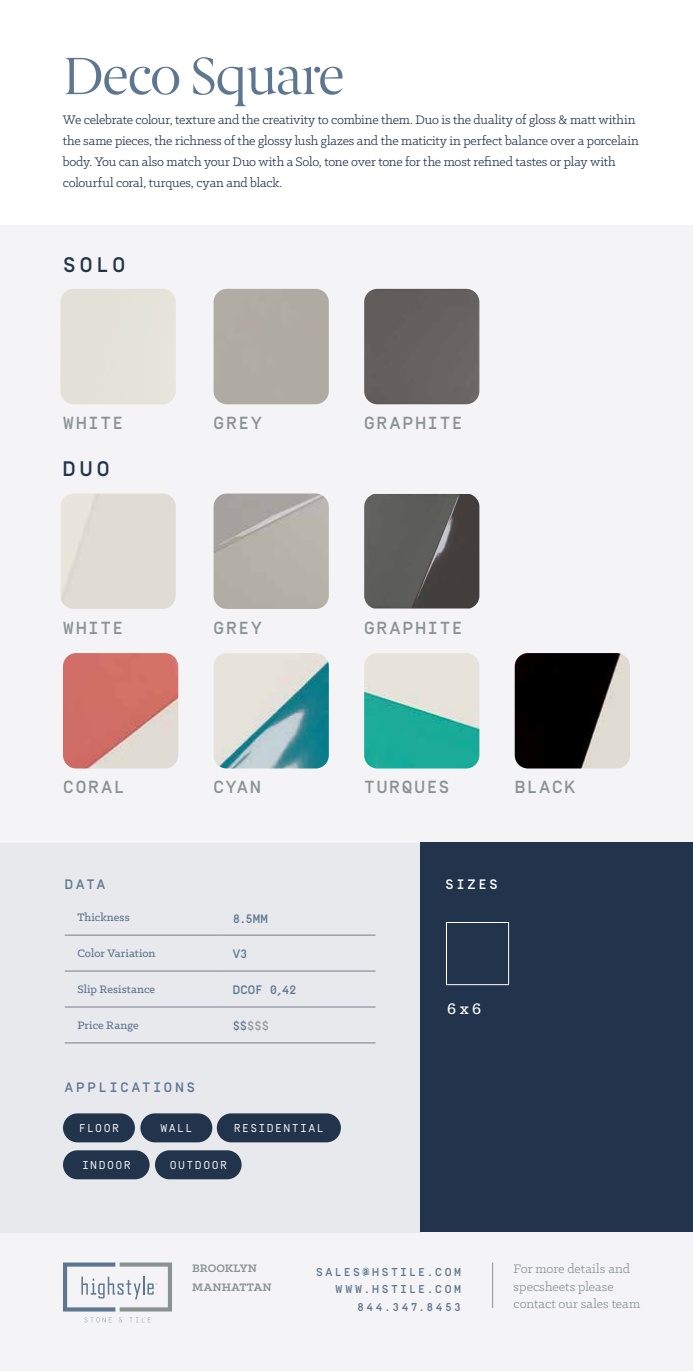
<style>
.page{position:relative;width:693px;height:1371px;background:#fff}
.page>*{position:absolute;margin:0;border:0;box-sizing:border-box;transform-origin:0 0}
.t1{font:52.5px "Berlingske Serif";letter-spacing:-.025em;color:#5d7791}
.t2{font:500 21px "Simplon Mono";letter-spacing:.195em;color:#22344b}
.t3{font:500 17.5px "Simplon Mono";letter-spacing:.105em;color:#8a9292}
.t4{font:500 17.5px "Klinic Slab";color:#fff}
.t5{font:14px/21px "Klinic Slab";letter-spacing:-.015em;color:#22344b}
.t6{font:14px/17.5px "Klinic Slab";color:#8a9292}
.t7{font:500 13.65px "Simplon Mono";letter-spacing:.2em;color:#5d7791}
.t8{font:500 13.65px "Simplon Mono";letter-spacing:.195em;color:#fff}
.t9{font:500 12.25px "Klinic Slab";letter-spacing:.01em;color:#5d7791}
.t10{font:700 12.25px/19.2px "Klinic Slab";letter-spacing:.01em;color:#8a9292}
.t11{font:500 12.25px "Simplon Mono";letter-spacing:-.005em;color:#5d7791}
.t12{font:500 12.25px "Simplon Mono";color:#939598}
.t13{font:500 11.38px/17.5px "Simplon Mono";letter-spacing:.21em;color:#5d7791;text-align:right}
.t14{font:11.38px "Simplon Mono";letter-spacing:.13em;color:#fff}
.s1{color:#5d7791}
</style>
<div class="page">
<div style="left:0;top:226px;width:693px;height:1144px;background:#f4f4f6"></div>
<svg style="left:84px;top:1317px;width:28px;height:5px"></svg>
<svg style="left:119px;top:1317px;width:3px;height:5px"></svg>
<svg style="left:129px;top:1317px;width:22px;height:5px"></svg>
<svg style="left:63px;top:1262px;width:109px;height:49px"></svg>
<hr style="left:492px;top:1262px;width:1px;height:45px;background:#8a9292">
<div style="left:0;top:843px;width:421px;height:388px;background:#e8e9ec"></div>
<div style="left:421px;top:842px;width:272px;height:389px;background:#22344b"></div>
<hr style="left:65px;top:934px;width:155px;height:1px;background:#7b7c8d">
<hr style="left:220px;top:934px;width:155px;height:1px;background:#7b7c8d">
<hr style="left:65px;top:970px;width:155px;height:1px;background:#7b7c8d">
<hr style="left:220px;top:970px;width:155px;height:1px;background:#7b7c8d">
<hr style="left:65px;top:1006px;width:155px;height:1px;background:#7b7c8d">
<hr style="left:220px;top:1006px;width:155px;height:1px;background:#7b7c8d">
<hr style="left:65px;top:1042px;width:155px;height:1px;background:#7b7c8d">
<hr style="left:220px;top:1042px;width:155px;height:1px;background:#7b7c8d">
<div style="left:140px;top:1113px;width:72px;height:29px;background:#22344b;border-radius:14px"></div>
<div style="left:63px;top:1113px;width:72px;height:29px;background:#22344b;border-radius:14px"></div>
<div style="left:217px;top:1113px;width:124px;height:29px;background:#22344b;border-radius:14px"></div>
<div style="left:63px;top:1150px;width:87px;height:29px;background:#22344b;border-radius:14px"></div>
<div style="left:155px;top:1150px;width:87px;height:29px;background:#22344b;border-radius:14px"></div>
<div style="left:446px;top:922px;width:63px;height:63px;border:1px solid #fff"></div>
<div style="left:60px;top:289px;width:116px;height:115px;background:#e3e2d9"></div>
<img style="left:60px;top:493px;width:116px;height:116px">
<img style="left:63px;top:653px;width:115px;height:115px">
<div style="left:214px;top:289px;width:115px;height:115px;background:#afaba2"></div>
<img style="left:214px;top:493px;width:115px;height:116px">
<img style="left:214px;top:653px;width:115px;height:115px">
<div style="left:364px;top:289px;width:115px;height:115px;background:#65605d"></div>
<img style="left:364px;top:494px;width:115px;height:114px">
<img style="left:364px;top:653px;width:115px;height:115px">
<img style="left:515px;top:653px;width:115px;height:115px">
<h1 class="t1" style="left:63px;top:42px;width:283px">Deco Square</h1>
<p class="t5" style="left:63px;top:109px;width:578px">We celebrate colour, texture and the creativity to combine them. Duo is the duality of gloss &amp; matt within the same pieces, the richness of the glossy lush glazes and the maticity in perfect balance over a porcelain body. You can also match your Duo with a Solo, tone over tone for the most refined tastes or play with colourful coral, turques, cyan and black.</p>
<h2 class="t2" style="left:63px;top:253px;width:64px">SOLO</h2>
<p class="t3" style="left:63px;top:413px;width:61px">WHITE</p>
<h2 class="t2" style="left:63px;top:457px;width:48px">DUO</h2>
<p class="t3" style="left:63px;top:618px;width:61px">WHITE</p>
<p class="t3" style="left:214px;top:413px;width:50px">GREY</p>
<p class="t3" style="left:214px;top:618px;width:50px">GREY</p>
<p class="t3" style="left:364px;top:413px;width:100px">GRAPHITE</p>
<p class="t3" style="left:364px;top:618px;width:100px">GRAPHITE</p>
<p class="t3" style="left:63px;top:777px;width:63px">CORAL</p>
<p class="t7" style="left:65px;top:876px;width:42px">DATA</p>
<p class="t3" style="left:214px;top:777px;width:49px">CYAN</p>
<p class="t9" style="left:77px;top:909px;width:54px">Thickness</p>
<p class="t11" style="left:233px;top:911px;width:37px">8.5MM</p>
<p class="t9" style="left:77px;top:945px;width:80px">Color Variation</p>
<p class="t11" style="left:233px;top:947px;width:16px">V3</p>
<p class="t9" style="left:77px;top:981px;width:79px">Slip Resistance</p>
<p class="t11" style="left:233px;top:983px;width:65px">DCOF 0,42</p>
<p class="t9" style="left:77px;top:1017px;width:63px">Price Range</p>
<p class="t12" style="left:233px;top:1019px;width:38px"><span class="s1">$$</span>$$$</p>
<p class="t7" style="left:65px;top:1080px;width:132px">APPLICATIONS</p>
<p class="t14" style="left:79px;top:1121px;width:42px">FLOOR</p>
<p class="t14" style="left:160px;top:1121px;width:33px">WALL</p>
<p class="t14" style="left:234px;top:1121px;width:91px">RESIDENTIAL</p>
<p class="t14" style="left:82px;top:1158px;width:50px">INDOOR</p>
<p class="t14" style="left:170px;top:1158px;width:59px">OUTDOOR</p>
<p class="t3" style="left:364px;top:777px;width:87px">TURQUES</p>
<p class="t3" style="left:515px;top:777px;width:62px">BLACK</p>
<p class="t8" style="left:445px;top:876px;width:54px">SIZES</p>
<p class="t4" style="left:447px;top:997px;width:36px">6 x 6</p>
<p class="t10" style="left:192px;top:1257px;width:81px">BROOKLYN<br>MANHATTAN</p>
<p class="t6" style="left:514px;top:1259px;width:128px">For more details and specsheets please contact our sales team</p>
<p class="t13" style="left:316px;top:1262px;width:147px">SALES@HSTILE.COM<br>WWW.HSTILE.COM<br>844.347.8453</p>
</div>
